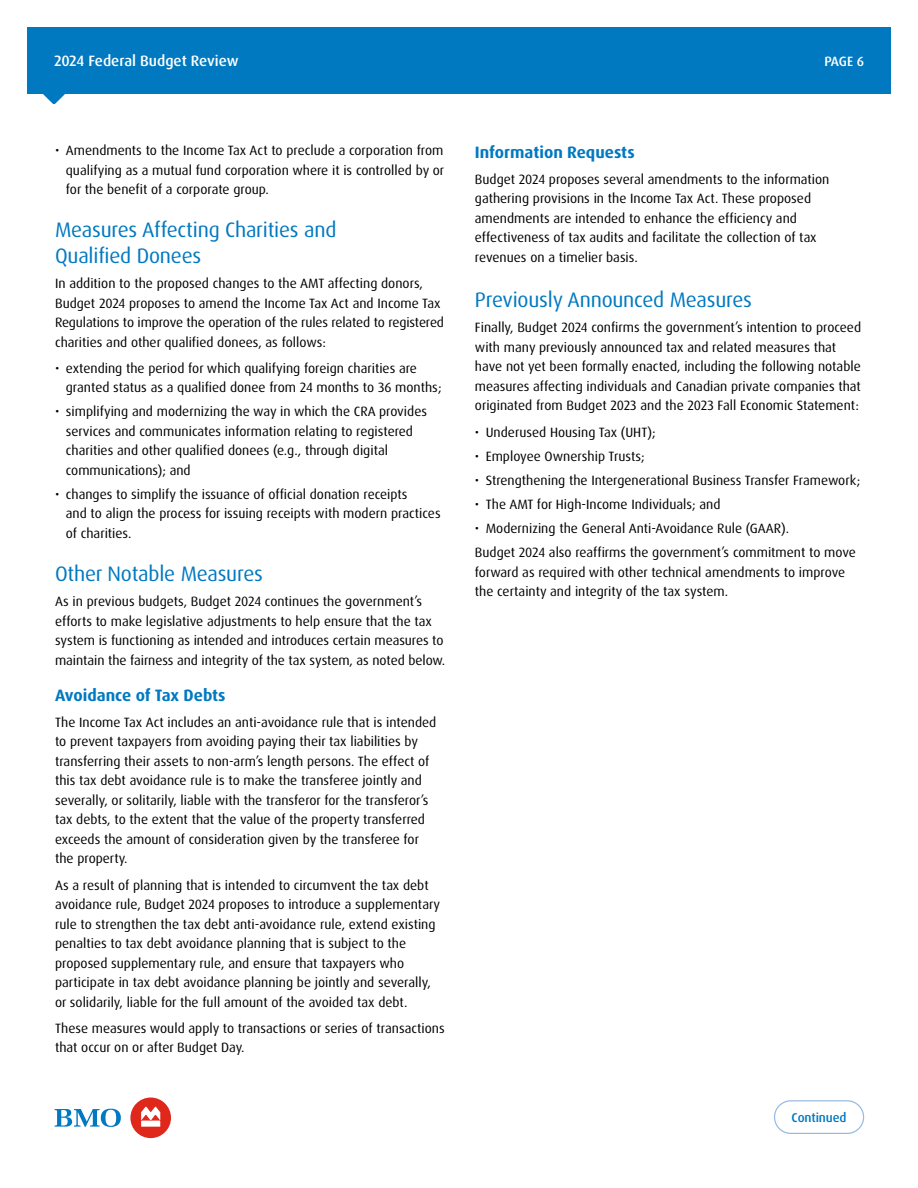
<style>
.page{position:relative;width:918px;height:1188px;background:#fff}
.page>*{position:absolute;margin:0;border:0;box-sizing:border-box;transform-origin:0 0}
.Section_Headline_H3{font:21px/25.5px "Dax Pro";letter-spacing:-.01em;color:#0079c1}
.Paragraph_Headline_H4{font:700 16.5px "Dax Pro";color:#0079c1}
.t1{font:500 15px "Dax Pro";color:#fff}
.Body_Copy{font:13.5px/19.5px "Dax Pro";color:#000}
.t2{font:500 13.5px "Dax Pro";color:#fff}
.t3{font:500 12.75px "Dax Pro";letter-spacing:-.01em;color:#0079c1}
</style>
<div class="page">
<div style="left:27px;top:27px;width:864px;height:67px;background:#0079c1"></div>
<svg style="left:774px;top:1100px;width:90px;height:34px"></svg>
<svg style="left:55px;top:1109px;width:66px;height:18px"></svg>
<div style="left:130px;top:1098px;width:41px;height:40px;background:#df271c;border-radius:50%"></div>
<svg style="left:141px;top:1107px;width:19px;height:20px"></svg>
<svg style="left:43px;top:94px;width:22px;height:10px"></svg>
<p class="t1" style="left:54px;top:51px;width:186px">2024 Federal Budget Review</p>
<p class="Body_Copy" style="left:66px;top:141px;width:380px;text-align:justify;text-indent:-11px">• Amendments to the Income Tax Act to preclude a corporation from qualifying as a mutual fund corporation where it is controlled by or for the benefit of a corporate group.</p>
<h3 class="Section_Headline_H3" style="left:55px;top:217px;width:283px">Measures Affecting Charities and<br>Qualified Donees</h3>
<p class="Body_Copy" style="left:55px;top:274px;width:390px">In addition to the proposed changes to the AMT affecting donors, Budget 2024 proposes to amend the Income Tax Act and Income Tax Regulations to improve the operation of the rules related to registered charities and other qualified donees, as follows:</p>
<p class="Body_Copy" style="left:66px;top:358px;width:377px;text-indent:-11px">• extending the period for which qualifying foreign charities are granted status as a qualified donee from 24 months to 36 months;</p>
<p class="Body_Copy" style="left:66px;top:402px;width:363px;text-indent:-11px">• simplifying and modernizing the way in which the CRA provides services and communicates information relating to registered charities and other qualified donees (e.g., through digital communications); and</p>
<p class="Body_Copy" style="left:66px;top:485px;width:376px;text-indent:-11px">• changes to simplify the issuance of official donation receipts<br>and to align the process for issuing receipts with modern practices of charities.</p>
<h3 class="Section_Headline_H3" style="left:55px;top:561px;width:209px">Other Notable Measures</h3>
<p class="Body_Copy" style="left:55px;top:592px;width:392px">As in previous budgets, Budget 2024 continues the government’s efforts to make legislative adjustments to help ensure that the tax system is functioning as intended and introduces certain measures to maintain the fairness and integrity of the tax system, as noted below.</p>
<h4 class="Paragraph_Headline_H4" style="left:55px;top:684px;width:172px">Avoidance of Tax Debts</h4>
<p class="Body_Copy" style="left:55px;top:713px;width:383px">The Income Tax Act includes an anti-avoidance rule that is intended to prevent taxpayers from avoiding paying their tax liabilities by transferring their assets to non-arm’s length persons. The effect of this tax debt avoidance rule is to make the transferee jointly and severally, or solitarily, liable with the transferor for the transferor’s tax debts, to the extent that the value of the property transferred exceeds the amount of consideration given by the transferee for the property.</p>
<p class="Body_Copy" style="left:55px;top:875px;width:387px">As a result of planning that is intended to circumvent the tax debt avoidance rule, Budget 2024 proposes to introduce a supplementary rule to strengthen the tax debt anti-avoidance rule, extend existing penalties to tax debt avoidance planning that is subject to the proposed supplementary rule, and ensure that taxpayers who participate in tax debt avoidance planning be jointly and severally, or solidarily, liable for the full amount of the avoided tax debt.</p>
<p class="Body_Copy" style="left:55px;top:1019px;width:391px">These measures would apply to transactions or series of transactions that occur on or after Budget Day.</p>
<p class="t2" style="left:824px;top:53px;width:41px">PAGE 6</p>
<h4 class="Paragraph_Headline_H4" style="left:475px;top:141px;width:161px">Information Requests</h4>
<p class="Body_Copy" style="left:475px;top:170px;width:356px">Budget 2024 proposes several amendments to the information gathering provisions in the Income Tax Act. These proposed amendments are intended to enhance the efficiency and effectiveness of tax audits and facilitate the collection of tax revenues on a timelier basis.</p>
<h3 class="Section_Headline_H3" style="left:475px;top:287px;width:279px">Previously Announced Measures</h3>
<p class="Body_Copy" style="left:475px;top:318px;width:388px">Finally, Budget 2024 confirms the government’s intention to proceed with many previously announced tax and related measures that have not yet been formally enacted, including the following notable measures affecting individuals and Canadian private companies that originated from Budget 2023 and the 2023 Fall Economic Statement:</p>
<p class="Body_Copy" style="left:475px;top:422px;width:182px">• Underused Housing Tax (UHT);</p>
<p class="Body_Copy" style="left:475px;top:446px;width:171px">• Employee Ownership Trusts;</p>
<p class="Body_Copy" style="left:475px;top:470px;width:387px">• Strengthening the Intergenerational Business Transfer Framework;</p>
<p class="Body_Copy" style="left:475px;top:494px;width:247px">• The AMT for High-Income Individuals; and</p>
<p class="Body_Copy" style="left:475px;top:519px;width:316px">• Modernizing the General Anti-Avoidance Rule (GAAR).</p>
<p class="Body_Copy" style="left:475px;top:543px;width:383px">Budget 2024 also reaffirms the government’s commitment to move forward as required with other technical amendments to improve the certainty and integrity of the tax system.</p>
<p class="t3" style="left:792px;top:1109px;width:56px">Continued</p>
</div>
